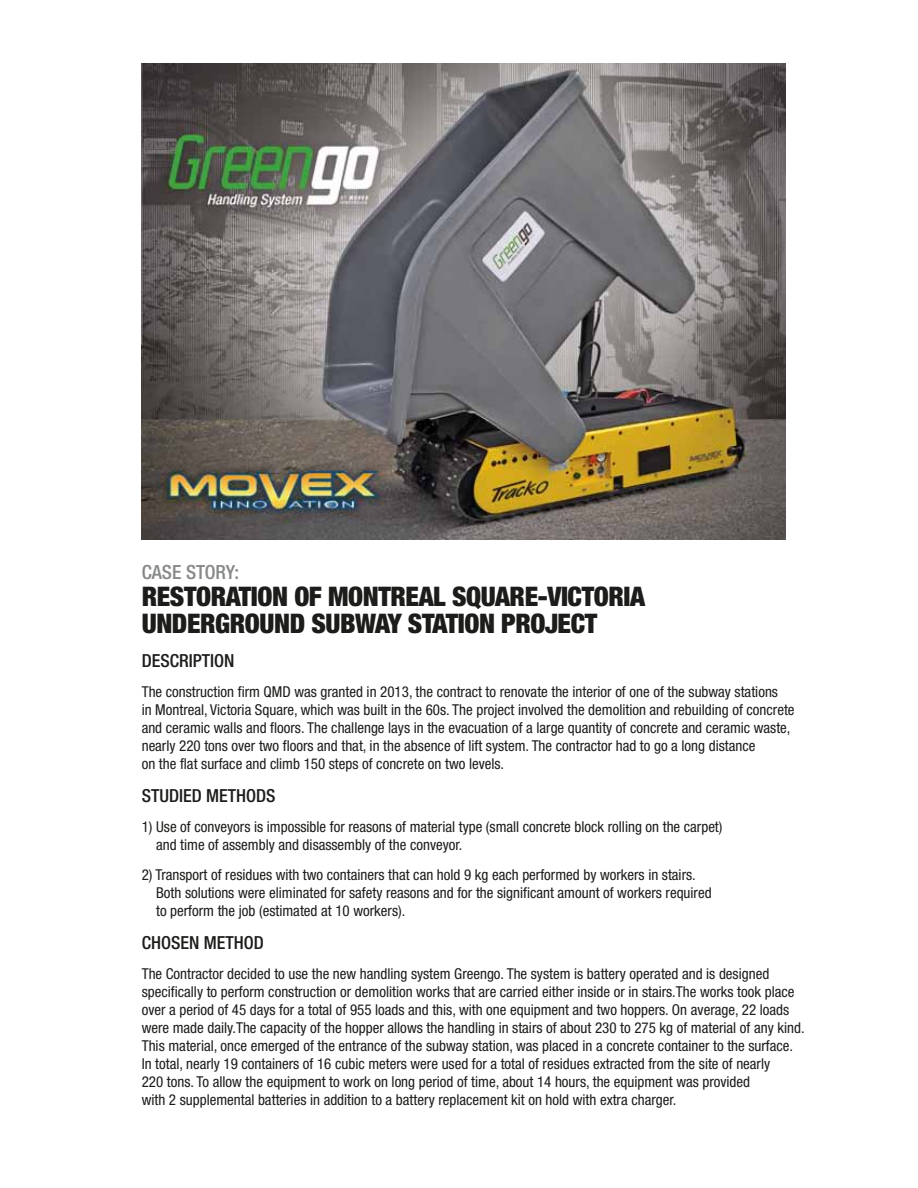
<style>
.page{position:relative;width:918px;height:1188px;background:#fff}
.page>*{position:absolute;margin:0;border:0;box-sizing:border-box;transform-origin:0 0}
.t1{font:900 condensed 27px/27px "Helvetica Neue";letter-spacing:-.015em;color:#1c1c1a}
.t2{font:500 condensed 19.5px "Helvetica Neue";color:#868787}
.t3{font:500 condensed 18px "Helvetica Neue";color:#1c1c1a}
.t4{font:condensed 15px/18px "Helvetica Neue";color:#1c1c1a}
</style>
<div class="page">
<img style="left:141px;top:63px;width:645px;height:477px">
<h2 class="t2" style="left:142px;top:560px;width:99px">CASE STORY:</h2>
<h1 class="t1" style="left:142px;top:582px;width:505px">RESTORATION OF MONTREAL SQUARE-VICTORIA<br>UNDERGROUND SUBWAY STATION PROJECT</h1>
<p class="t3" style="left:142px;top:649px;width:94px">DESCRIPTION</p>
<p class="t4" style="left:142px;top:682px;width:654px">The construction firm QMD was granted in 2013, the contract to renovate the interior of one of the subway stations<br>in Montreal, Victoria Square, which was built in the 60s. The project involved the demolition and rebuilding of concrete and ceramic walls and floors. The challenge lays in the evacuation of a large quantity of concrete and ceramic waste, nearly 220 tons over two floors and that, in the absence of lift system. The contractor had to go a long distance<br>on the flat surface and climb 150 steps of concrete on two levels.</p>
<p class="t3" style="left:142px;top:784px;width:135px">STUDIED METHODS</p>
<p class="t4" style="left:156px;top:817px;width:568px;text-indent:-14px">1) Use of conveyors is impossible for reasons of material type (small concrete block rolling on the carpet) and time of assembly and disassembly of the conveyor.</p>
<p class="t4" style="left:156px;top:865px;width:557px;text-indent:-14px">2) Transport of residues with two containers that can hold 9 kg each performed by workers in stairs.<br>Both solutions were eliminated for safety reasons and for the significant amount of workers required to perform the job (estimated at 10 workers).</p>
<p class="t3" style="left:142px;top:931px;width:124px">CHOSEN METHOD</p>
<p class="t4" style="left:142px;top:964px;width:664px">The Contractor decided to use the new handling system Greengo. The system is battery operated and is designed specifically to perform construction or demolition works that are carried either inside or in stairs.The works took place over a period of 45 days for a total of 955 loads and this, with one equipment and two hoppers. On average, 22 loads were made daily.The capacity of the hopper allows the handling in stairs of about 230 to 275 kg of material of any kind.<br>This material, once emerged of the entrance of the subway station, was placed in a concrete container to the surface.<br>In total, nearly 19 containers of 16 cubic meters were used for a total of residues extracted from the site of nearly<br>220 tons. To allow the equipment to work on long period of time, about 14 hours, the equipment was provided<br>with 2 supplemental batteries in addition to a battery replacement kit on hold with extra charger.</p>
</div>
